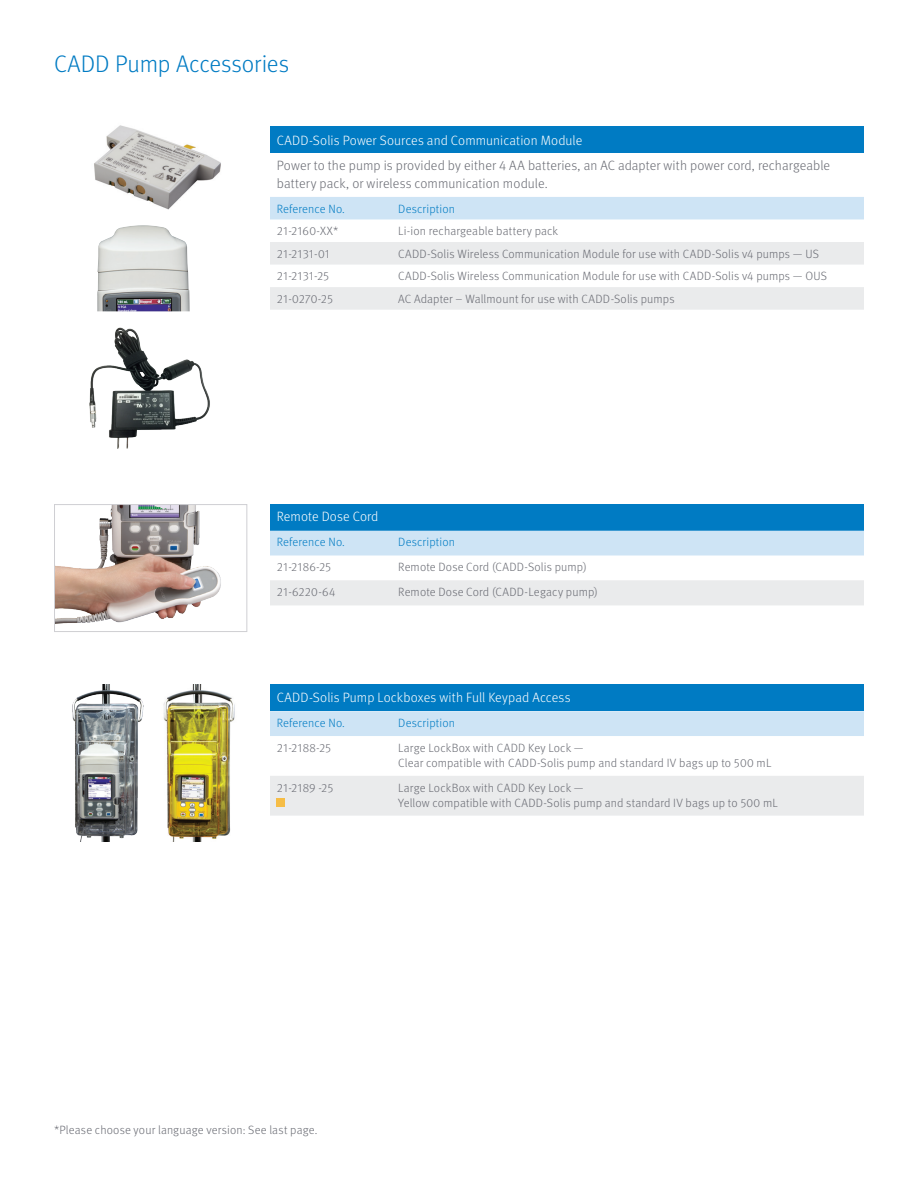
<style>
.page{position:relative;width:918px;height:1188px;background:#fff}
.page>*{position:absolute;margin:0;border:0;box-sizing:border-box;transform-origin:0 0}
.Page_heading{font:300 24px "Meta OT";color:#007bc3}
.Bullet{font:300 13.5px/18px "Meta OT";letter-spacing:.005em;color:#696b73}
.Table_group{font:300 13.5px "Meta OT";letter-spacing:.005em;color:#fff}
.Table_text{font:300 12px/15px "Meta OT";letter-spacing:.01em;color:#696b73}
.Table_product_titles{font:300 12px "Meta OT";letter-spacing:.01em;color:#007bc3}
.Registered_information__trademarks_legal{font:300 12px "Meta OT";letter-spacing:.015em;color:#696b73}
</style>
<div class="page">
<div style="left:270px;top:126px;width:594px;height:27px;background:#007bc3"></div>
<div style="left:270px;top:197px;width:594px;height:22px;background:#cee4f5"></div>
<svg style="left:270px;top:242px;width:594px;height:68px"></svg>
<img style="left:94px;top:125px;width:127px;height:85px">
<img style="left:97px;top:225px;width:93px;height:86px">
<img style="left:89px;top:327px;width:121px;height:122px">
<div style="left:270px;top:504px;width:594px;height:27px;background:#007bc3"></div>
<div style="left:270px;top:531px;width:594px;height:24px;background:#cee4f5"></div>
<div style="left:270px;top:580px;width:594px;height:25px;background:#eaebec"></div>
<img style="left:56px;top:506px;width:165px;height:118px">
<div style="left:54px;top:504px;width:193px;height:128px;border:1px solid #cfcfd3"></div>
<div style="left:270px;top:684px;width:594px;height:27px;background:#007bc3"></div>
<div style="left:270px;top:711px;width:594px;height:25px;background:#cee4f5"></div>
<div style="left:270px;top:776px;width:594px;height:40px;background:#eaebec"></div>
<div style="left:277px;top:798px;width:8px;height:9px;background:#f6bd46"></div>
<img style="left:72px;top:684px;width:72px;height:157px">
<img style="left:163px;top:684px;width:72px;height:157px">
<p class="Page_heading" style="left:54px;top:50px;width:237px">CADD Pump Accessories</p>
<p class="Table_group" style="left:277px;top:132px;width:307px">CADD-Solis Power Sources and Communication Module</p>
<p class="Bullet" style="left:277px;top:157px;width:555px">Power to the pump is provided by either 4 AA batteries, an AC adapter with power cord, rechargeable battery pack, or wireless communication module.</p>
<p class="Table_product_titles" style="left:277px;top:202px;width:70px">Reference No.</p>
<p class="Table_product_titles" style="left:398px;top:202px;width:58px">Description</p>
<p class="Table_text" style="left:277px;top:224px;width:63px">21-2160-XX*</p>
<p class="Table_text" style="left:398px;top:224px;width:161px">Li-ion rechargeable battery pack</p>
<p class="Table_text" style="left:277px;top:246px;width:55px">21-2131-01</p>
<p class="Table_text" style="left:398px;top:246px;width:422px">CADD-Solis Wireless Communication Module for use with CADD-Solis v4 pumps — US</p>
<p class="Table_text" style="left:277px;top:269px;width:54px">21-2131-25</p>
<p class="Table_text" style="left:398px;top:269px;width:430px">CADD-Solis Wireless Communication Module for use with CADD-Solis v4 pumps — OUS</p>
<p class="Table_text" style="left:277px;top:292px;width:58px">21-0270-25</p>
<p class="Table_text" style="left:398px;top:292px;width:278px">AC Adapter – Wallmount for use with CADD-Solis pumps</p>
<p class="Table_group" style="left:277px;top:509px;width:103px">Remote Dose Cord</p>
<p class="Table_product_titles" style="left:277px;top:535px;width:70px">Reference No.</p>
<p class="Table_product_titles" style="left:398px;top:535px;width:58px">Description</p>
<p class="Table_text" style="left:277px;top:560px;width:56px">21-2186-25</p>
<p class="Table_text" style="left:398px;top:560px;width:190px">Remote Dose Cord (CADD-Solis pump)</p>
<p class="Table_text" style="left:277px;top:585px;width:60px">21-6220-64</p>
<p class="Table_text" style="left:398px;top:585px;width:201px">Remote Dose Cord (CADD-Legacy pump)</p>
<p class="Table_group" style="left:277px;top:689px;width:295px">CADD-Solis Pump Lockboxes with Full Keypad Access</p>
<p class="Table_product_titles" style="left:277px;top:716px;width:70px">Reference No.</p>
<p class="Table_product_titles" style="left:398px;top:716px;width:58px">Description</p>
<p class="Table_text" style="left:277px;top:740px;width:56px">21-2188-25</p>
<p class="Table_text" style="left:398px;top:740px;width:375px">Large LockBox with CADD Key Lock —<br>Clear compatible with CADD-Solis pump and standard IV bags up to 500 mL</p>
<p class="Table_text" style="left:277px;top:780px;width:58px">21-2189 -25</p>
<p class="Table_text" style="left:398px;top:780px;width:381px">Large LockBox with CADD Key Lock —<br>Yellow compatible with CADD-Solis pump and standard IV bags up to 500 mL</p>
<p class="Registered_information__trademarks_legal" style="left:54px;top:1123px;width:265px">*Please choose your language version: See last page.</p>
</div>
